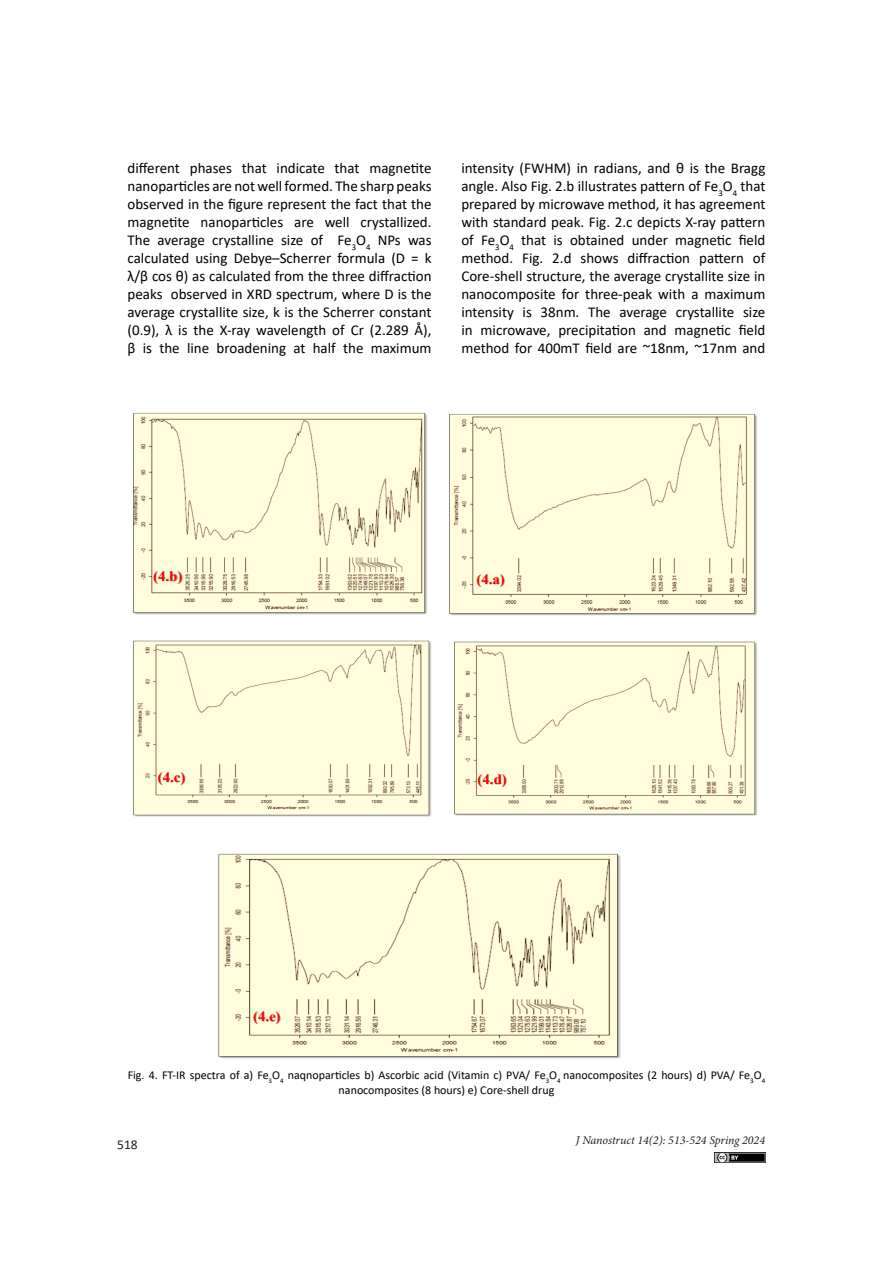
<style>
.page{position:relative;width:893px;height:1263px;background:#fff}
.page>*{position:absolute;margin:0;border:0;box-sizing:border-box;transform-origin:0 0}
.t1{font:15px/18px "Calibri";color:#000;text-align:justify}
.t2{font:700 14.25px "Times New Roman";color:#f00;scale:1.04 1}
.t3{font:13.5px "Calibri";color:#231f20}
.t4{font:12px/15px "Calibri";color:#000;text-align:center}
.t5{font:italic 12px "Minion Pro";color:#231f20}
</style>
<div class="page">
<img style="left:715px;top:1153px;width:50px;height:9px">
<img style="left:449px;top:414px;width:308px;height:202px">
<img style="left:454px;top:642px;width:303px;height:174px">
<img style="left:133px;top:641px;width:298px;height:176px">
<img style="left:218px;top:853px;width:403px;height:206px">
<img style="left:133px;top:412px;width:294px;height:203px">
<img style="left:464px;top:570px;width:49px;height:27px">
<img style="left:141px;top:567px;width:50px;height:27px">
<img style="left:145px;top:768px;width:49px;height:27px">
<img style="left:465px;top:769px;width:51px;height:27px">
<img style="left:241px;top:1007px;width:48px;height:27px">
<p class="t1" style="left:128px;top:158px;width:306px">different phases that indicate that magnetite nanoparticles are not well formed. The sharp peaks observed in the figure represent the fact that the magnetite nanoparticles are well crystallized.<br>The average crystalline size of Fe<sub>3</sub>O<sub>4</sub> NPs was calculated using Debye–Scherrer formula (D = k λ/β cos θ) as calculated from the three diffraction peaks observed in XRD spectrum, where D is the average crystallite size, k is the Scherrer constant (0.9), λ is the X-ray wavelength of Cr (2.289 Å), β is the line broadening at half the maximum</p>
<p class="t1" style="left:461px;top:158px;width:306px">intensity (FWHM) in radians, and θ is the Bragg angle. Also Fig. 2.b illustrates pattern of Fe<sub>3</sub>O<sub>4</sub> that prepared by microwave method, it has agreement with standard peak. Fig. 2.c depicts X-ray pattern of Fe<sub>3</sub>O<sub>4</sub> that is obtained under magnetic field method. Fig. 2.d shows diffraction pattern of Core-shell structure, the average crystallite size in nanocomposite for three-peak with a maximum intensity is 38nm. The average crystallite size in microwave, precipitation and magnetic field method for 400mT field are ~18nm, ~17nm and</p>
<p class="t2" style="left:153px;top:566px;width:30px">(4.b)</p>
<p class="t2" style="left:476px;top:569px;width:29px">(4.a)</p>
<p class="t2" style="left:158px;top:767px;width:28px">(4.c)</p>
<p class="t2" style="left:478px;top:769px;width:30px">(4.d)</p>
<p class="t2" style="left:253px;top:1006px;width:28px">(4.e)</p>
<p class="t4" style="left:128px;top:1067px;width:639px">Fig. 4. FT-IR spectra of a) Fe<sub>3</sub>O<sub>4</sub> naqnoparticles b) Ascorbic acid (Vitamin c) PVA/ Fe<sub>3</sub>O<sub>4</sub> nanocomposites (2 hours) d) PVA/ Fe<sub>3</sub>O<sub>4 </sub>nanocomposites (8 hours) e) Core-shell drug</p>
<p class="t3" style="left:117px;top:1135px;width:22px">518</p>
<p class="t5" style="left:576px;top:1132px;width:191px">J Nanostruct 14(2): 513-524 Spring 2024</p>
</div>
